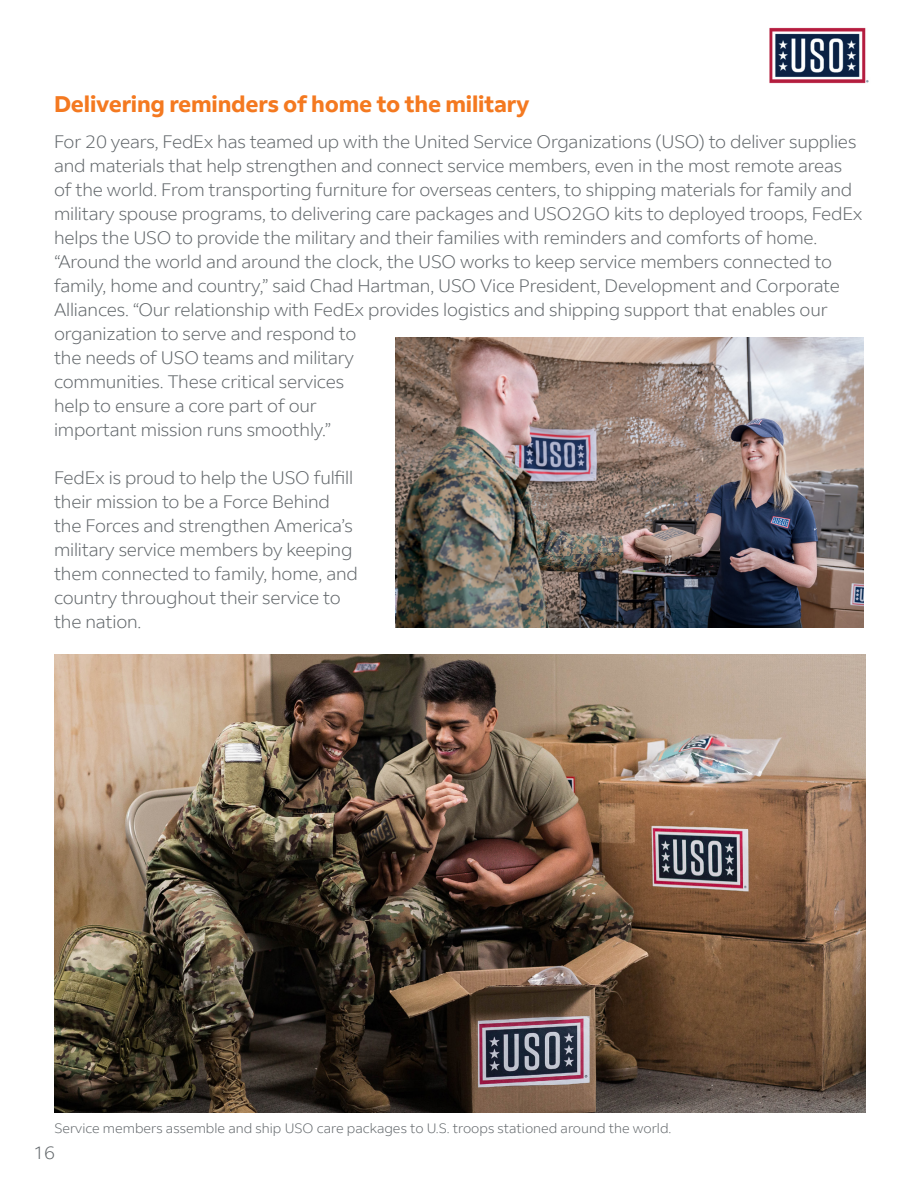
<style>
.page{position:relative;width:918px;height:1188px;background:#fff}
.page>*{position:absolute;margin:0;border:0;box-sizing:border-box;transform-origin:0 0}
.t1{font:700 22.5px "Fed Ex Sans";letter-spacing:-.01em;color:#f47920}
.t2{font:300 18px/24px "Fed Ex Sans";letter-spacing:-.01em;color:#61666a}
.t3{font:300 13.5px "Fed Ex Sans";color:#61666a}
</style>
<div class="page">
<img style="left:54px;top:654px;width:811px;height:459px">
<img style="left:769px;top:27px;width:100px;height:57px">
<img style="left:396px;top:338px;width:468px;height:289px">
<p class="t1" style="left:54px;top:91px;width:477px">Delivering reminders of home to the military</p>
<p class="t2" style="left:54px;top:129px;width:810px">For 20 years, FedEx has teamed up with the United Service Organizations (USO) to deliver supplies and materials that help strengthen and connect service members, even in the most remote areas of the world. From transporting furniture for overseas centers, to shipping materials for family and military spouse programs, to delivering care packages and USO2GO kits to deployed troops, FedEx helps the USO to provide the military and their families with reminders and comforts of home. “Around the world and around the clock, the USO works to keep service members connected to family, home and country,” said Chad Hartman, USO Vice President, Development and Corporate Alliances. “Our relationship with FedEx provides logistics and shipping support that enables our organization to serve and respond to<br>the needs of USO teams and military<br>communities. These critical services<br>help to ensure a core part of our<br>important mission runs smoothly.”</p>
<p class="t2" style="left:54px;top:465px;width:305px">FedEx is proud to help the USO fulfill their mission to be a Force Behind the Forces and strengthen America’s military service members by keeping them connected to family, home, and country throughout their service to the nation.</p>
<p class="t3" style="left:54px;top:1121px;width:619px">Service members assemble and ship USO care packages to U.S. troops stationed around the world.</p>
<p class="t2" style="left:33px;top:1141px;width:24px">16</p>
</div>
